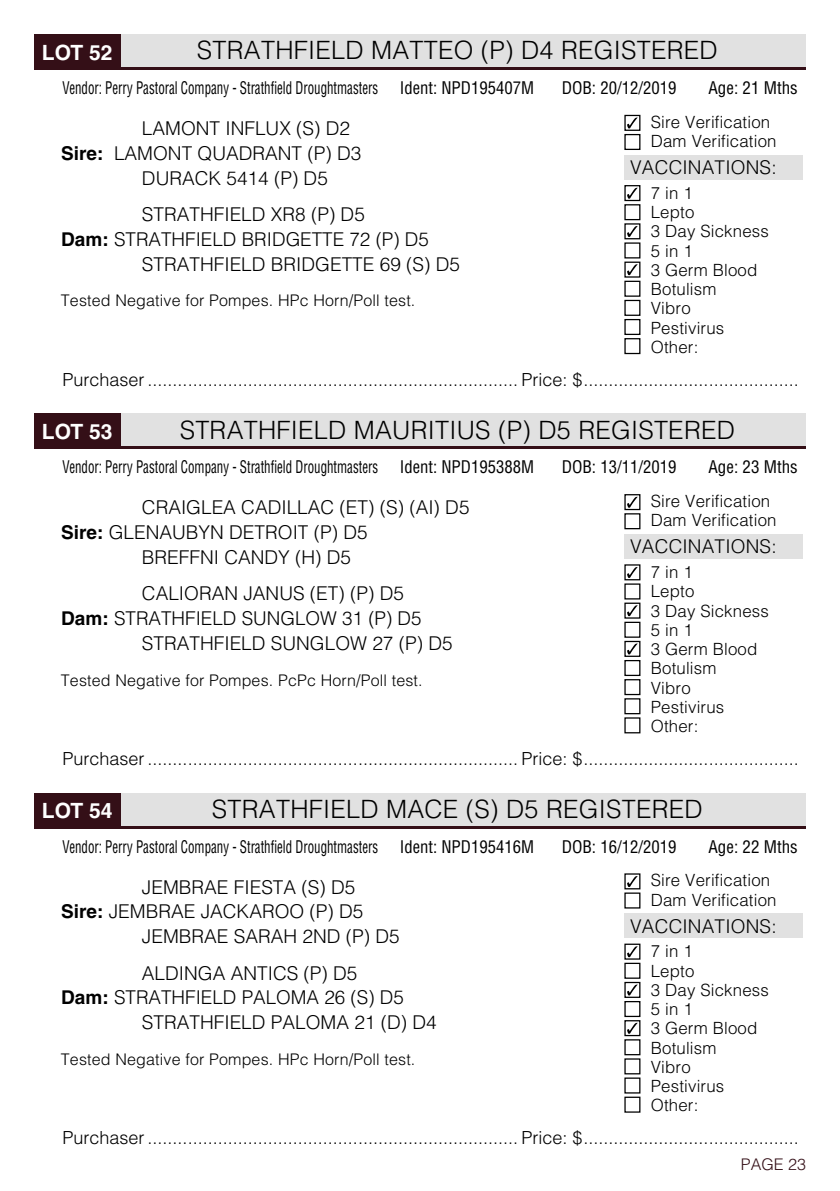
<style>
.page{position:relative;width:840px;height:1191px;background:#fff}
.page>*{position:absolute;margin:0;border:0;box-sizing:border-box;transform-origin:0 0}
.t1{font:300 25.2px "Helvetica";letter-spacing:.01em;color:#000}
.t2{font:700 21px "Helvetica";color:#fff}
.t3{font:300 19px/24.8px "Helvetica";color:#000}
.t4{font:300 18px "Helvetica";color:#000}
.t5{font:condensed 17px "Helvetica";color:#000;scale:.76 1}
.t6{font:condensed 17px "Helvetica";color:#000}
.t7{font:300 16.8px/19.2px "Helvetica";letter-spacing:.01em;color:#000}
.t8{font:300 16px "Helvetica";letter-spacing:.01em;color:#000}
.t9{font:300 16px "Helvetica";color:#340f17}
.s1{font-weight:700}
</style>
<div class="page">
<div style="left:34px;top:34px;width:771px;height:35px;background:#e1e1e1"></div>
<div style="left:34px;top:34px;width:86px;height:35px;background:#340f17"></div>
<hr style="left:34px;top:67px;width:771px;height:3px;background:#340f17">
<div style="left:624px;top:338px;width:16px;height:16px;border:1px solid #000"></div>
<div style="left:624px;top:115px;width:16px;height:16px;border:1px solid #000"></div>
<svg style="left:627px;top:117px;width:10px;height:11px"></svg>
<div style="left:624px;top:134px;width:16px;height:16px;border:1px solid #000"></div>
<div style="left:624px;top:185px;width:16px;height:16px;border:1px solid #000"></div>
<svg style="left:627px;top:188px;width:10px;height:11px"></svg>
<div style="left:624px;top:204px;width:16px;height:16px;border:1px solid #000"></div>
<div style="left:624px;top:223px;width:16px;height:16px;border:1px solid #000"></div>
<svg style="left:627px;top:226px;width:10px;height:11px"></svg>
<div style="left:624px;top:242px;width:16px;height:16px;border:1px solid #000"></div>
<div style="left:624px;top:261px;width:16px;height:17px;border:1px solid #000"></div>
<svg style="left:627px;top:264px;width:10px;height:11px"></svg>
<div style="left:624px;top:281px;width:16px;height:16px;border:1px solid #000"></div>
<div style="left:624px;top:300px;width:16px;height:16px;border:1px solid #000"></div>
<div style="left:624px;top:319px;width:16px;height:16px;border:1px solid #000"></div>
<div style="left:624px;top:155px;width:178px;height:24px;background:#e1e1e1"></div>
<div style="left:34px;top:413px;width:771px;height:35px;background:#e1e1e1"></div>
<div style="left:34px;top:413px;width:86px;height:35px;background:#340f17"></div>
<hr style="left:34px;top:446px;width:771px;height:3px;background:#340f17">
<div style="left:624px;top:717px;width:16px;height:16px;border:1px solid #000"></div>
<div style="left:624px;top:494px;width:16px;height:16px;border:1px solid #000"></div>
<svg style="left:627px;top:497px;width:10px;height:11px"></svg>
<div style="left:624px;top:513px;width:16px;height:16px;border:1px solid #000"></div>
<div style="left:624px;top:564px;width:16px;height:16px;border:1px solid #000"></div>
<svg style="left:627px;top:567px;width:10px;height:11px"></svg>
<div style="left:624px;top:583px;width:16px;height:16px;border:1px solid #000"></div>
<div style="left:624px;top:602px;width:16px;height:16px;border:1px solid #000"></div>
<svg style="left:627px;top:605px;width:10px;height:11px"></svg>
<div style="left:624px;top:621px;width:16px;height:17px;border:1px solid #000"></div>
<div style="left:624px;top:641px;width:16px;height:16px;border:1px solid #000"></div>
<svg style="left:627px;top:643px;width:10px;height:11px"></svg>
<div style="left:624px;top:660px;width:16px;height:16px;border:1px solid #000"></div>
<div style="left:624px;top:679px;width:16px;height:16px;border:1px solid #000"></div>
<div style="left:624px;top:698px;width:16px;height:16px;border:1px solid #000"></div>
<div style="left:624px;top:534px;width:178px;height:25px;background:#e1e1e1"></div>
<div style="left:34px;top:792px;width:771px;height:35px;background:#e1e1e1"></div>
<div style="left:34px;top:792px;width:86px;height:35px;background:#340f17"></div>
<svg style="left:34px;top:825px;width:771px;height:3px"></svg>
<div style="left:624px;top:1096px;width:16px;height:16px;border:1px solid #000"></div>
<div style="left:624px;top:873px;width:16px;height:16px;border:1px solid #000"></div>
<svg style="left:627px;top:876px;width:10px;height:11px"></svg>
<div style="left:624px;top:892px;width:16px;height:16px;border:1px solid #000"></div>
<div style="left:624px;top:943px;width:16px;height:16px;border:1px solid #000"></div>
<svg style="left:627px;top:946px;width:10px;height:11px"></svg>
<div style="left:624px;top:962px;width:16px;height:16px;border:1px solid #000"></div>
<div style="left:624px;top:982px;width:16px;height:16px;border:1px solid #000"></div>
<svg style="left:627px;top:984px;width:10px;height:11px"></svg>
<div style="left:624px;top:1001px;width:16px;height:16px;border:1px solid #000"></div>
<div style="left:624px;top:1020px;width:16px;height:16px;border:1px solid #000"></div>
<svg style="left:627px;top:1022px;width:10px;height:11px"></svg>
<div style="left:624px;top:1039px;width:16px;height:16px;border:1px solid #000"></div>
<div style="left:624px;top:1058px;width:16px;height:16px;border:1px solid #000"></div>
<div style="left:624px;top:1077px;width:16px;height:16px;border:1px solid #000"></div>
<div style="left:624px;top:913px;width:178px;height:25px;background:#e1e1e1"></div>
<p class="t2" style="left:42px;top:39px;width:72px">LOT 52</p>
<h1 class="t1" style="left:197px;top:35px;width:16px">Strathfie</h1>
<h1 class="t1" style="left:331px;top:35px;width:79px">ld Matteo</h1>
<h1 class="t1" style="left:480px;top:35px;width:238px">(P) D4 REGISTERED</h1>
<p class="t5" style="left:62px;top:77px;width:416px">Vendor: Perry Pastoral Company - Strathfield Droughtmasters</p>
<p class="t6" style="left:399px;top:77px;width:136px">Ident: NPD195407M</p>
<p class="t6" style="left:561px;top:77px;width:116px">DOB: 20/12/2019</p>
<p class="t6" style="left:708px;top:77px;width:91px">Age: 21 Mths</p>
<p class="t3" style="left:61px;top:115px;width:47px">L</p>
<p class="t3" style="left:152px;top:115px;width:199px">AMONT INFLUX (S) D2</p>
<p class="t3" style="left:61px;top:140px;width:301px"><span class="s1">Sire:</span> LAMONT QUADRANT (P) D3</p>
<p class="t3" style="left:142px;top:165px;width:187px">DURACK 5414 (P) D5</p>
<p class="t3" style="left:61px;top:201px;width:47px">S</p>
<p class="t3" style="left:61px;top:201px;width:369px;text-indent:92px">TRATHFIELD XR8 (P) D5<br><span class="s1">Dam:</span> STRATHFIELD BRIDGETTE 72 (P) D5<br>S</p>
<p class="t3" style="left:153px;top:251px;width:308px">TRATHFIELD BRIDGETTE 69 (S) D5</p>
<p class="t8" style="left:61px;top:291px;width:356px">Tested Negative for Pompes. HPc Horn/Poll test.</p>
<p class="t7" style="left:650px;top:112px;width:127px">Sire Verification<br>Dam Verification</p>
<p class="t3" style="left:630px;top:154px;width:148px">VACCINATIONS:</p>
<p class="t7" style="left:650px;top:183px;width:120px">7 in 1<br>Lepto<br>3 Day Sickness<br>5 in 1<br>3 Germ Blood<br>Botulism<br>Vibro<br>Pestivirus<br>Other:</p>
<p class="t4" style="left:62px;top:368px;width:737px">Purchaser .......................................................................... Price: $...........................................</p>
<p class="t2" style="left:42px;top:418px;width:72px">LOT 53</p>
<h1 class="t1" style="left:179px;top:414px;width:16px">Strathfie</h1>
<h1 class="t1" style="left:314px;top:414px;width:109px">ld Mauriti</h1>
<h1 class="t1" style="left:456px;top:414px;width:280px">us (P) D5 REGISTERED</h1>
<p class="t5" style="left:62px;top:456px;width:416px">Vendor: Perry Pastoral Company - Strathfield Droughtmasters</p>
<p class="t6" style="left:399px;top:456px;width:136px">Ident: NPD195388M</p>
<p class="t6" style="left:561px;top:456px;width:116px">DOB: 13/11/2019</p>
<p class="t6" style="left:708px;top:456px;width:91px">Age: 23 Mths</p>
<p class="t3" style="left:61px;top:495px;width:409px;text-indent:81px">CRAIGLEA CADILLAC (ET) (S) (AI) D5<br><span class="s1">Sire:</span> GLENAUBYN DETROIT (P) D5<br>B</p>
<p class="t3" style="left:142px;top:538px;width:263px;line-height:36.4px;text-indent:13px">REFFNI CANDY (H) D5<br>CALIORAN JANUS (ET) (P) D5</p>
<p class="t3" style="left:61px;top:605px;width:362px"><span class="s1">Dam:</span> STRATHFIELD SU NGLOW 31 (P) D5<br>S</p>
<p class="t3" style="left:153px;top:630px;width:300px">TRATHFIELD SU NGLOW 27 (P) D5</p>
<p class="t8" style="left:61px;top:670px;width:363px">Tested Negative for Pompes. PcPc Horn/Poll test.</p>
<p class="t7" style="left:650px;top:491px;width:127px">Sire Verification<br>Dam Verification</p>
<p class="t3" style="left:630px;top:534px;width:148px">VACCINATIONS:</p>
<p class="t7" style="left:650px;top:562px;width:120px">7 in 1<br>Lepto<br>3 Day Sickness<br>5 in 1<br>3 Germ Blood<br>Botulism<br>Vibro<br>Pestivirus<br>Other:</p>
<p class="t4" style="left:62px;top:747px;width:737px">Purchaser .......................................................................... Price: $...........................................</p>
<p class="t2" style="left:42px;top:798px;width:72px">LOT 54</p>
<h1 class="t1" style="left:212px;top:793px;width:16px">Strathfie</h1>
<h1 class="t1" style="left:346px;top:793px;width:79px">ld Mace</h1>
<h1 class="t1" style="left:465px;top:793px;width:238px">(S) D5 REGISTERED</h1>
<p class="t5" style="left:62px;top:836px;width:416px">Vendor: Perry Pastoral Company - Strathfield Droughtmasters</p>
<p class="t6" style="left:399px;top:836px;width:136px">Ident: NPD195416M</p>
<p class="t6" style="left:561px;top:836px;width:116px">DOB: 16/12/2019</p>
<p class="t6" style="left:708px;top:836px;width:91px">Age: 22 Mths</p>
<p class="t3" style="left:142px;top:874px;width:215px">JEMBRAE FIESTA (S) D5</p>
<p class="t3" style="left:61px;top:898px;width:303px"><span class="s1">Sire:</span> JEMBRAE JACKAROO (P) D5</p>
<p class="t3" style="left:142px;top:923px;width:259px">JEMBRAE SARAH 2ND (P) D5</p>
<p class="t3" style="left:61px;top:960px;width:344px;text-indent:81px">ALDINGA ANTICS (P) D5<br><span class="s1">Dam:</span> STRATHFIELD PALOMA 26 (S) D5<br>S</p>
<p class="t3" style="left:153px;top:1009px;width:284px">TRATHFIELD PALOMA 21 (D) D4</p>
<p class="t8" style="left:61px;top:1049px;width:356px">Tested Negative for Pompes. HPc Horn/Poll test.</p>
<p class="t7" style="left:650px;top:870px;width:127px">Sire Verification<br>Dam Verification</p>
<p class="t3" style="left:630px;top:913px;width:148px">VACCINATIONS:</p>
<p class="t7" style="left:650px;top:941px;width:120px">7 in 1<br>Lepto<br>3 Day Sickness<br>5 in 1<br>3 Germ Blood<br>Botulism<br>Vibro<br>Pestivirus<br>Other:</p>
<p class="t4" style="left:62px;top:1126px;width:737px">Purchaser .......................................................................... Price: $...........................................</p>
<p class="t9" style="left:740px;top:1153px;width:66px">PAGE 23</p>
</div>
